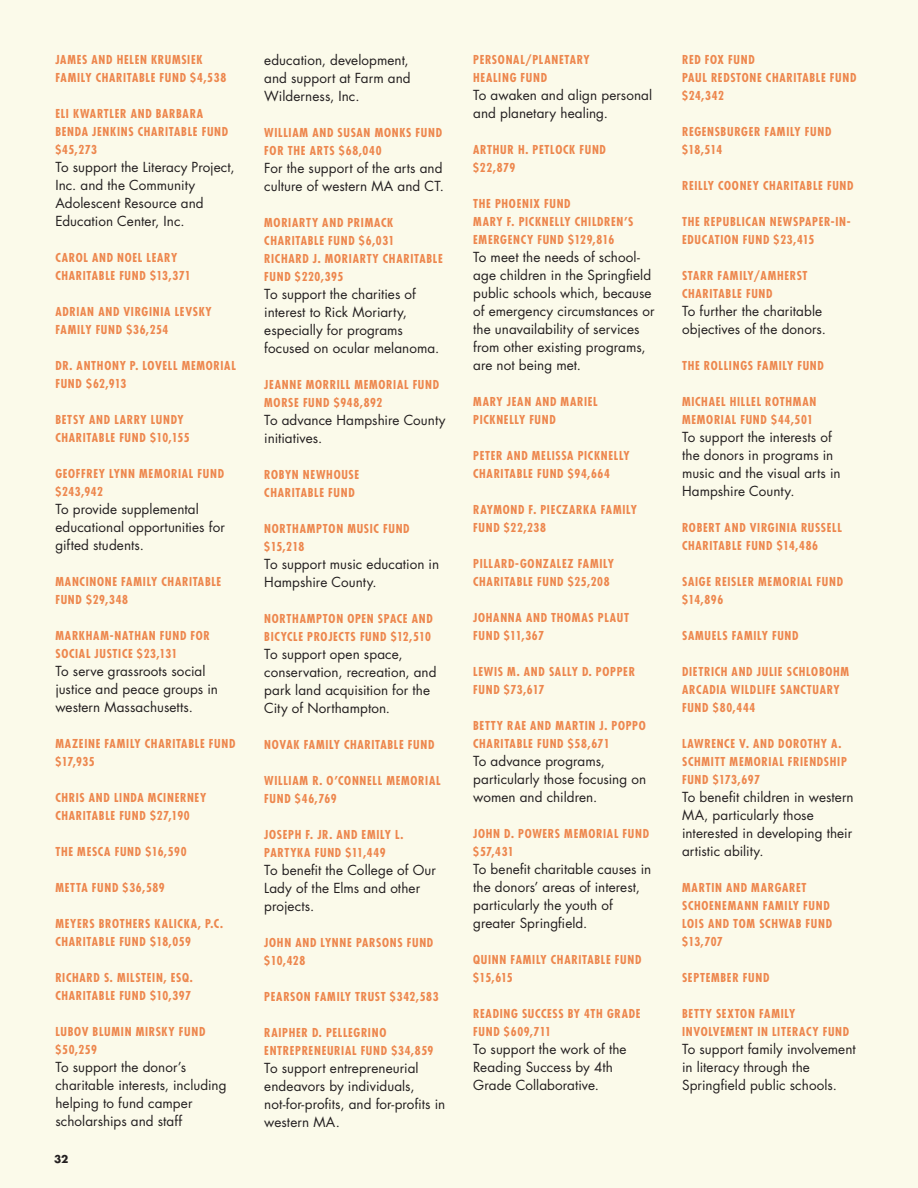
<style>
.page{position:relative;width:918px;height:1188px;background:#fbfaea}
.page>*{position:absolute;margin:0;border:0;box-sizing:border-box;transform-origin:0 0}
.list_name{font:13.5px/18px "Futura";letter-spacing:.005em;color:#231f20}
.list_heading{font:700 condensed 12px/18px "Futura";letter-spacing:.06em;color:#ed874e}
.t1{font:700 10.5px "Futura";color:#231f20}
</style>
<div class="page">
<p class="list_heading" style="left:55px;top:50px;width:172px">JAMES AND HELEN KRUMSIEK<br>FAMILY CHARITABLE FUND $4,538</p>
<p class="list_heading" style="left:55px;top:104px;width:174px">ELI KWARTLER AND BARBARA<br>BENDA JENKINS CHARITABLE FUND</p>
<p class="list_heading" style="left:55px;top:140px;width:43px">$45,273</p>
<p class="list_name" style="left:55px;top:157px;width:181px">To support the Literacy Project,<br>Inc. and the Community<br>Adolescent Resource and<br>Education Center, Inc.</p>
<p class="list_heading" style="left:55px;top:248px;width:137px">CAROL AND NOEL LEARY<br>CHARITABLE FUND $13,371</p>
<p class="list_heading" style="left:55px;top:302px;width:158px">ADRIAN AND VIRGINIA LEVSKY<br>FAMILY FUND $36,254</p>
<p class="list_heading" style="left:55px;top:356px;width:182px">DR. ANTHONY P. LOVELL MEMORIAL<br>FUND $62,913</p>
<p class="list_heading" style="left:55px;top:410px;width:136px">BETSY AND LARRY LUNDY<br>CHARITABLE FUND $10,155</p>
<p class="list_heading" style="left:55px;top:464px;width:170px">GEOFFREY LYNN MEMORIAL FUND $243,942</p>
<p class="list_name" style="left:55px;top:499px;width:171px">To provide supplemental educational opportunities for gifted students.</p>
<p class="list_heading" style="left:55px;top:572px;width:167px">MANCINONE FAMILY CHARITABLE<br>FUND $29,348</p>
<p class="list_heading" style="left:55px;top:626px;width:156px">MARKHAM-NATHAN FUND FOR<br>SOCIAL JUSTICE $23,131</p>
<p class="list_name" style="left:55px;top:661px;width:164px">To serve grassroots social justice and peace groups in western Massachusetts.</p>
<p class="list_heading" style="left:55px;top:734px;width:181px">MAZEINE FAMILY CHARITABLE FUND</p>
<p class="list_heading" style="left:55px;top:752px;width:41px">$17,935</p>
<p class="list_heading" style="left:55px;top:788px;width:152px">CHRIS AND LINDA MCINERNEY<br>CHARITABLE FUND $27,190</p>
<p class="list_heading" style="left:55px;top:842px;width:133px">THE MESCA FUND $16,590</p>
<p class="list_heading" style="left:55px;top:878px;width:111px">METTA FUND $36,589</p>
<p class="list_heading" style="left:55px;top:914px;width:169px">MEYERS BROTHERS KALICKA, P.C.<br>CHARITABLE FUND $18,059</p>
<p class="list_heading" style="left:55px;top:968px;width:139px">RICHARD S. MILSTEIN, ESQ.<br>CHARITABLE FUND $10,397</p>
<p class="list_heading" style="left:55px;top:1022px;width:152px">LUBOV BLUMIN MIRSKY FUND $50,259</p>
<p class="list_name" style="left:55px;top:1057px;width:173px">To support the donor’s charitable interests, including helping to fund camper scholarships and staff</p>
<p class="t1" style="left:54px;top:1151px;width:16px">32</p>
<p class="list_name" style="left:264px;top:50px;width:148px">education, development, and support at Farm and<br>Wilderness, Inc.</p>
<p class="list_heading" style="left:264px;top:123px;width:179px">WILLIAM AND SUSAN MONKS FUND<br>FOR THE ARTS $68,040</p>
<p class="list_name" style="left:264px;top:158px;width:181px">For the support of the arts and culture of western MA and CT.</p>
<p class="list_heading" style="left:264px;top:213px;width:132px">MORIARTY AND PRIMACK<br>CHARITABLE FUND $6,031</p>
<p class="list_heading" style="left:264px;top:249px;width:180px">RICHARD J. MORIARTY CHARITABLE<br>FUND $220,395</p>
<p class="list_name" style="left:264px;top:284px;width:177px">To support the charities of interest to Rick Moriarty, especially for programs focused on ocular melanoma.</p>
<p class="list_heading" style="left:264px;top:375px;width:176px">JEANNE MORRILL MEMORIAL FUND</p>
<p class="list_heading" style="left:264px;top:393px;width:120px">MORSE FUND $948,892</p>
<p class="list_name" style="left:264px;top:410px;width:183px">To advance Hampshire County initiatives.</p>
<p class="list_heading" style="left:264px;top:465px;width:96px">ROBYN NEWHOUSE</p>
<p class="list_heading" style="left:264px;top:483px;width:92px">CHARITABLE FUND</p>
<p class="list_heading" style="left:264px;top:519px;width:147px">NORTHAMPTON MUSIC FUND $15,218</p>
<p class="list_name" style="left:264px;top:554px;width:176px">To support music education in<br>Hampshire County.</p>
<p class="list_heading" style="left:264px;top:609px;width:170px">NORTHAMPTON OPEN SPACE AND<br>BICYCLE PROJECTS FUND $12,510</p>
<p class="list_name" style="left:264px;top:644px;width:174px">To support open space, conservation, recreation, and park land acquisition for the<br>City of Northampton.</p>
<p class="list_heading" style="left:264px;top:735px;width:172px">NOVAK FAMILY CHARITABLE FUND</p>
<p class="list_heading" style="left:264px;top:771px;width:178px">WILLIAM R. O’CONNELL MEMORIAL<br>FUND $46,769</p>
<p class="list_heading" style="left:264px;top:825px;width:141px">JOSEPH F. JR. AND EMILY L.<br>PARTYKA FUND $11,449</p>
<p class="list_name" style="left:264px;top:860px;width:173px">To benefit the College of Our<br>Lady of the Elms and other projects.</p>
<p class="list_heading" style="left:264px;top:933px;width:171px">JOHN AND LYNNE PARSONS FUND $10,428</p>
<p class="list_heading" style="left:264px;top:987px;width:176px">PEARSON FAMILY TRUST $342,583</p>
<p class="list_heading" style="left:264px;top:1023px;width:171px">RAIPHER D. PELLEGRINO<br>ENTREPRENEURIAL FUND $34,859</p>
<p class="list_name" style="left:264px;top:1058px;width:182px">To support entrepreneurial endeavors by individuals, not-for-profits, and for-profits in western MA.</p>
<p class="list_heading" style="left:473px;top:50px;width:118px">PERSONAL/PLANETARY</p>
<p class="list_heading" style="left:473px;top:68px;width:75px">HEALING FUND</p>
<p class="list_name" style="left:473px;top:85px;width:180px">To awaken and align personal and planetary healing.</p>
<p class="list_heading" style="left:473px;top:140px;width:134px">ARTHUR H. PETLOCK FUND</p>
<p class="list_heading" style="left:473px;top:158px;width:44px">$22,879</p>
<p class="list_heading" style="left:473px;top:194px;width:99px">THE PHOENIX FUND</p>
<p class="list_heading" style="left:473px;top:212px;width:162px">MARY F. PICKNELLY CHILDREN’S<br>EMERGENCY FUND $129,816</p>
<p class="list_name" style="left:473px;top:247px;width:183px">To meet the needs of school&shy;age children in the Springfield public schools which, because of emergency circumstances or the unavailability of services from other existing programs, are not being met.</p>
<p class="list_heading" style="left:473px;top:392px;width:126px">MARY JEAN AND MARIEL</p>
<p class="list_heading" style="left:473px;top:410px;width:84px">PICKNELLY FUND</p>
<p class="list_heading" style="left:473px;top:446px;width:158px">PETER AND MELISSA PICKNELLY<br>CHARITABLE FUND $94,664</p>
<p class="list_heading" style="left:473px;top:500px;width:165px">RAYMOND F. PIECZARKA FAMILY<br>FUND $22,238</p>
<p class="list_heading" style="left:473px;top:554px;width:142px">PILLARD-GONZALEZ FAMILY<br>CHARITABLE FUND $25,208</p>
<p class="list_heading" style="left:473px;top:608px;width:157px">JOHANNA AND THOMAS PLAUT<br>FUND $11,367</p>
<p class="list_heading" style="left:473px;top:662px;width:163px">LEWIS M. AND SALLY D. POPPER<br>FUND $73,617</p>
<p class="list_heading" style="left:473px;top:716px;width:174px">BETTY RAE AND MARTIN J. POPPO<br>CHARITABLE FUND $58,671</p>
<p class="list_name" style="left:473px;top:751px;width:175px">To advance programs, particularly those focusing on women and children.</p>
<p class="list_heading" style="left:473px;top:824px;width:177px">JOHN D. POWERS MEMORIAL FUND $57,431</p>
<p class="list_name" style="left:473px;top:859px;width:180px">To benefit charitable causes in the donors’ areas of interest, particularly the youth of greater Springfield.</p>
<p class="list_heading" style="left:473px;top:950px;width:170px">QUINN FAMILY CHARITABLE FUND $15,615</p>
<p class="list_heading" style="left:473px;top:1004px;width:169px">READING SUCCESS BY 4TH GRADE<br>FUND $609,711</p>
<p class="list_name" style="left:473px;top:1039px;width:155px">To support the work of the<br>Reading Success by 4th<br>Grade Collaborative.</p>
<p class="list_heading" style="left:682px;top:50px;width:74px">RED FOX FUND</p>
<p class="list_heading" style="left:682px;top:68px;width:176px">PAUL REDSTONE CHARITABLE FUND $24,342</p>
<p class="list_heading" style="left:682px;top:122px;width:151px">REGENSBURGER FAMILY FUND $18,514</p>
<p class="list_heading" style="left:682px;top:176px;width:173px">REILLY COONEY CHARITABLE FUND</p>
<p class="list_heading" style="left:682px;top:212px;width:170px">THE REPUBLICAN NEWSPAPER-IN-<br>EDUCATION FUND $23,415</p>
<p class="list_heading" style="left:682px;top:266px;width:127px">STARR FAMILY/AMHERST<br>CHARITABLE FUND</p>
<p class="list_name" style="left:682px;top:301px;width:145px">To further the charitable objectives of the donors.</p>
<p class="list_heading" style="left:682px;top:356px;width:143px">THE ROLLINGS FAMILY FUND</p>
<p class="list_heading" style="left:682px;top:392px;width:136px">MICHAEL HILLEL ROTHMAN<br>MEMORIAL FUND $44,501</p>
<p class="list_name" style="left:682px;top:427px;width:160px">To support the interests of the donors in programs in music and the visual arts in<br>Hampshire County.</p>
<p class="list_heading" style="left:682px;top:518px;width:161px">ROBERT AND VIRGINIA RUSSELL<br>CHARITABLE FUND $14,486</p>
<p class="list_heading" style="left:682px;top:572px;width:162px">SAIGE REISLER MEMORIAL FUND $14,896</p>
<p class="list_heading" style="left:682px;top:626px;width:118px">SAMUELS FAMILY FUND</p>
<p class="list_heading" style="left:682px;top:662px;width:169px">DIETRICH AND JULIE SCHLOBOHM<br>ARCADIA WILDLIFE SANCTUARY<br>FUND $80,444</p>
<p class="list_heading" style="left:682px;top:734px;width:166px">LAWRENCE V. AND DOROTHY A.<br>SCHMITT MEMORIAL FRIENDSHIP<br>FUND $173,697</p>
<p class="list_name" style="left:682px;top:787px;width:173px">To benefit children in western<br>MA, particularly those interested in developing their artistic ability.</p>
<p class="list_heading" style="left:682px;top:878px;width:149px">MARTIN AND MARGARET<br>SCHOENEMANN FAMILY FUND</p>
<p class="list_heading" style="left:682px;top:914px;width:152px">LOIS AND TOM SCHWAB FUND $13,707</p>
<p class="list_heading" style="left:682px;top:968px;width:89px">SEPTEMBER FUND</p>
<p class="list_heading" style="left:682px;top:1004px;width:169px">BETTY SEXTON FAMILY<br>INVOLVEMENT IN LITERACY FUND</p>
<p class="list_name" style="left:682px;top:1039px;width:175px">To support family involvement in literacy through the<br>Springfield public schools.</p>
</div>
